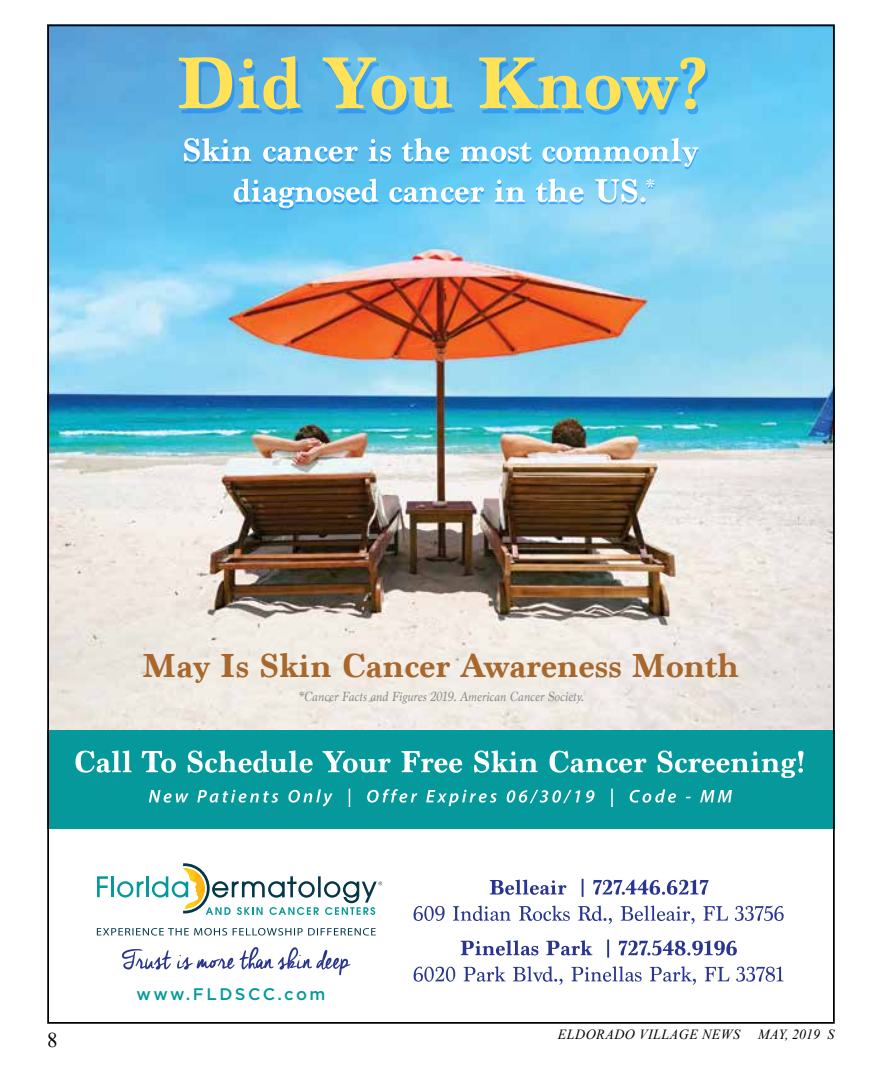
<style>
.page{position:relative;width:882px;height:1071px;background:#fff}
.page>*{position:absolute;margin:0;border:0;box-sizing:border-box;transform-origin:0 0}
.t1{font:700 35px "Marion";color:#a8672d}
.t2{font:italic 22.05px "Marion";color:#0b7df8}
.t3{font:21px "Times New Roman";color:#000}
.t4{font:500 16.8px "Gotham";letter-spacing:.14em;color:#06999b}
.t5{font:italic 14px "Marion";color:#8e9092}
.t6{font:italic 14px "Times New Roman";letter-spacing:.035em;color:#000}
</style>
<div class="page">
<svg style="left:414px;top:966px;width:370px;height:19px"></svg>
<svg style="left:461px;top:939px;width:276px;height:19px"></svg>
<svg style="left:414px;top:906px;width:370px;height:18px"></svg>
<svg style="left:490px;top:879px;width:218px;height:18px"></svg>
<svg style="left:97px;top:876px;width:11px;height:21px"></svg>
<hr style="left:111px;top:876px;width:3px;height:21px;background:#06999b">
<svg style="left:117px;top:863px;width:265px;height:52px"></svg>
<svg style="left:97px;top:928px;width:279px;height:8px"></svg>
<svg style="left:122px;top:949px;width:49px;height:21px"></svg>
<svg style="left:177px;top:955px;width:57px;height:15px"></svg>
<svg style="left:240px;top:947px;width:110px;height:28px"></svg>
<div style="left:47px;top:728px;width:788px;height:101px;background:#06999b"></div>
<svg style="left:75px;top:750px;width:729px;height:28px"></svg>
<svg style="left:149px;top:789px;width:583px;height:18px"></svg>
<img style="left:50px;top:28px;width:782px;height:702px">
<svg style="left:234px;top:179px;width:412px;height:31px"></svg>
<svg style="left:184px;top:138px;width:515px;height:31px"></svg>
<svg style="left:179px;top:56px;width:529px;height:59px;background:#87c1be"></svg>
<h2 class="t2" style="left:646px;top:174px;width:10px">*</h2>
<h1 class="t1" style="left:143px;top:645px;width:598px">May Is Skin Cancer Awareness Month</h1>
<p class="t5" style="left:298px;top:687px;width:287px">*Cancer Facts and Figures 2019. American Cancer Society.</p>
<h3 class="t3" style="left:47px;top:1025px;width:12px">8</h3>
<p class="t4" style="left:137px;top:983px;width:190px">www.FLDSCC.com</p>
<p class="t6" style="left:558px;top:1024px;width:184px">ELDORADO VILLAGE NEWS</p>
<p class="t6" style="left:758px;top:1024px;width:78px">MAY, 2019 S</p>
</div>
